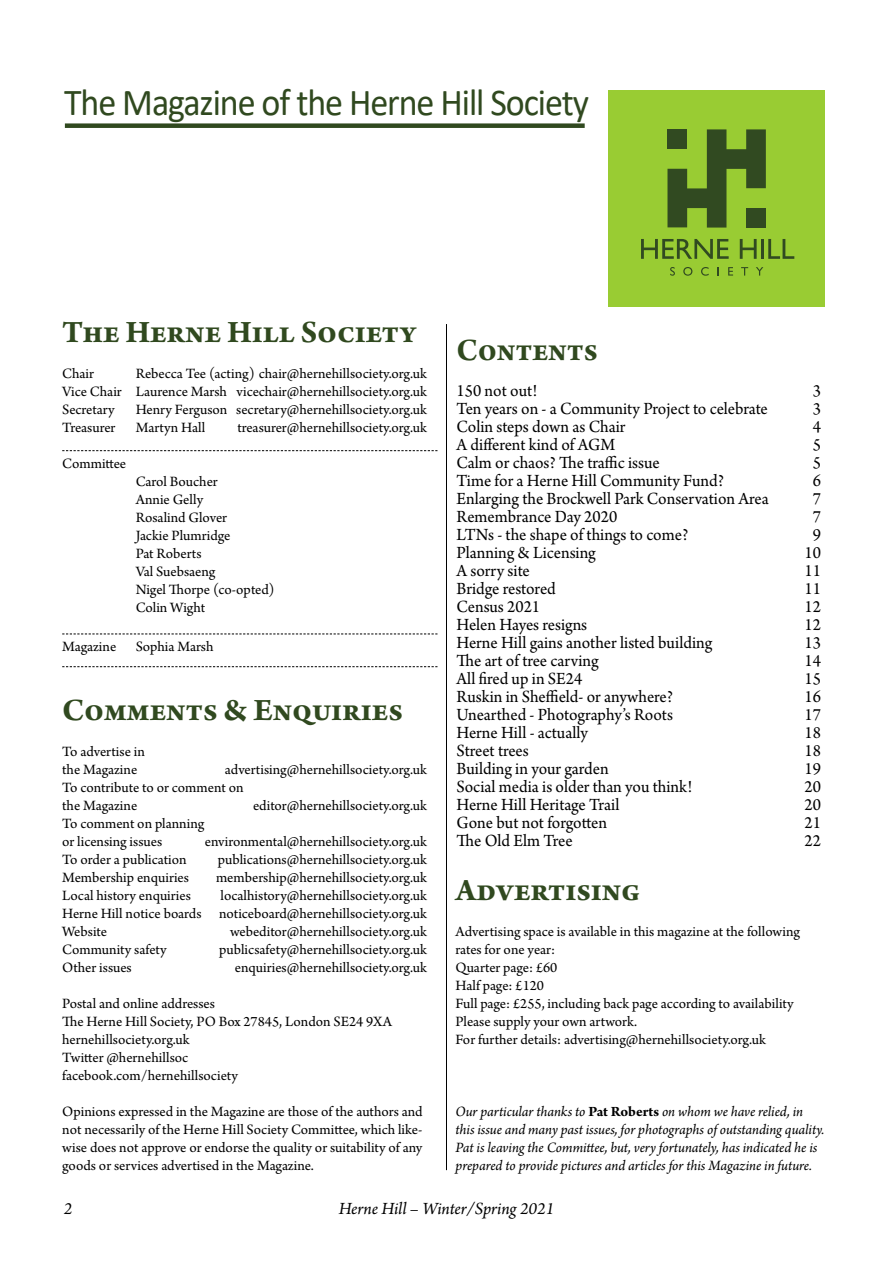
<style>
.page{position:relative;width:893px;height:1263px;background:#fff}
.page>*{position:absolute;margin:0;border:0;box-sizing:border-box;transform-origin:0 0}
.t1{font:38.1px "Calibri";letter-spacing:-.03em;color:#30491f;scale:.94 1}
.t2{font:700 33px "Arno Pro";color:#30491f}
.t3{font:700 33px "Arno Pro";color:#30491f;scale:.96 1}
.t4{font:18px "Arno Pro";color:#000;scale:.96 1}
.t5{font:italic 18px "Arno Pro";letter-spacing:-.005em;color:#000}
.t6{font:15px/18px "Arno Pro";color:#000}
.t7{font:italic 15px/18px "Arno Pro";letter-spacing:-.005em;color:#000}
.s1{font-weight:700;font-style:normal}
</style>
<div class="page">
<svg style="left:62px;top:450px;width:375px;height:1px"></svg>
<svg style="left:62px;top:634px;width:375px;height:1px"></svg>
<svg style="left:62px;top:666px;width:375px;height:1px"></svg>
<div style="left:608px;top:90px;width:217px;height:216px;background:#9c3"></div>
<svg style="left:667px;top:129px;width:99px;height:99px"></svg>
<svg style="left:641px;top:239px;width:88px;height:20px"></svg>
<svg style="left:740px;top:239px;width:17px;height:20px"></svg>
<hr style="left:761px;top:239px;width:3px;height:20px;background:#314a21">
<svg style="left:768px;top:239px;width:26px;height:20px"></svg>
<svg style="left:670px;top:267px;width:5px;height:9px"></svg>
<svg style="left:683px;top:267px;width:9px;height:9px"></svg>
<svg style="left:701px;top:267px;width:8px;height:9px"></svg>
<svg style="left:728px;top:267px;width:5px;height:9px"></svg>
<svg style="left:741px;top:267px;width:7px;height:9px"></svg>
<svg style="left:756px;top:267px;width:7px;height:9px"></svg>
<hr style="left:446px;top:324px;width:1px;height:846px;background:#000">
<div style="left:65px;top:123px;width:520px;height:5px;background:#30491f"></div>
<h1 class="t1" style="left:64px;top:76px;width:560px">The Magazine of the Herne Hill Society</h1>
<h2 class="t2" style="left:62px;top:313px;width:356px">The Herne Hill Society</h2>
<p class="t6" style="left:62px;top:365px;width:33px">Chair</p>
<p class="t6" style="left:62px;top:365px;width:366px;text-align:justify;text-indent:73px">Rebecca Tee (acting) chair@hernehillsociety.org.uk Vice Chair Laurence Marsh vicechair@hernehillsociety.org.uk Secretary</p>
<p class="t6" style="left:136px;top:401px;width:292px">Henry Ferguson secretary@hernehillsociety.org.uk</p>
<p class="t6" style="left:62px;top:419px;width:55px">Treasurer</p>
<p class="t6" style="left:136px;top:419px;width:71px">Martyn Hall</p>
<p class="t6" style="left:237px;top:419px;width:191px">treasurer@hernehillsociety.org.uk</p>
<p class="t6" style="left:62px;top:455px;width:66px">Committee</p>
<p class="t6" style="left:136px;top:473px;width:140px">Carol Boucher<br>Annie Gelly<br>Rosalind Glover<br>Jackie Plumridge<br>Pat Roberts<br>Val Suebsaeng<br>Nigel Thorpe (co-opted)<br>Colin Wight</p>
<p class="t6" style="left:62px;top:639px;width:56px">Magazine</p>
<p class="t6" style="left:136px;top:639px;width:79px">Sophia Marsh</p>
<h2 class="t2" style="left:62px;top:691px;width:343px">Comments &amp; Enquiries</h2>
<p class="t6" style="left:62px;top:743px;width:84px">To advertise in the Magazine</p>
<p class="t6" style="left:62px;top:761px;width:366px;text-indent:163px">advertising@hernehillsociety.org.uk<br>To contribute to or comment on<br>the Magazine</p>
<p class="t6" style="left:253px;top:797px;width:175px">editor@hernehillsociety.org.uk</p>
<p class="t6" style="left:62px;top:815px;width:144px">To comment on planning or licensing issues</p>
<p class="t6" style="left:205px;top:833px;width:223px">environmental@hernehillsociety.org.uk</p>
<p class="t6" style="left:62px;top:851px;width:126px">To order a publication</p>
<p class="t6" style="left:218px;top:851px;width:210px">publications@hernehillsociety.org.uk</p>
<p class="t6" style="left:62px;top:869px;width:128px">Membership enquiries</p>
<p class="t6" style="left:216px;top:869px;width:212px">membership@hernehillsociety.org.uk</p>
<p class="t6" style="left:62px;top:887px;width:130px">Local history enquiries</p>
<p class="t6" style="left:62px;top:887px;width:366px;text-align:justify;text-indent:158px">localhistory@hernehillsociety.org.uk Herne Hill notice boards noticeboard@hernehillsociety.org.uk Website</p>
<p class="t6" style="left:230px;top:923px;width:198px">webeditor@hernehillsociety.org.uk</p>
<p class="t6" style="left:62px;top:941px;width:106px">Community safety</p>
<p class="t6" style="left:219px;top:941px;width:209px">publicsafety@hernehillsociety.org.uk</p>
<p class="t6" style="left:62px;top:959px;width:71px">Other issues</p>
<p class="t6" style="left:235px;top:959px;width:193px">enquiries@hernehillsociety.org.uk</p>
<p class="t6" style="left:62px;top:995px;width:331px">Postal and online addresses<br>The Herne Hill Society, PO Box 27845, London SE24 9XA hernehillsociety.org.uk<br>Twitter @hernehillsoc<br>facebook.com/hernehillsociety</p>
<p class="t6" style="left:62px;top:1103px;width:362px;text-align:justify">Opinions expressed in the Magazine are those of the authors and not necessarily of the Herne Hill Society Committee, which like&shy;wise does not approve or endorse the quality or suitability of any goods or services advertised in the Magazine.</p>
<h2 class="t3" style="left:457px;top:331px;width:149px">Contents</h2>
<p class="t4" style="left:457px;top:380px;width:86px">150 not out!</p>
<p class="t4" style="left:813px;top:380px;width:10px">3</p>
<p class="t4" style="left:457px;top:398px;width:326px">Ten years on - a Community Project to celebrate</p>
<p class="t4" style="left:813px;top:398px;width:10px">3</p>
<p class="t4" style="left:457px;top:416px;width:177px">Colin steps down as Chair</p>
<p class="t4" style="left:813px;top:416px;width:10px">4</p>
<p class="t4" style="left:457px;top:434px;width:167px">A different kind of AGM</p>
<p class="t4" style="left:813px;top:434px;width:10px">5</p>
<p class="t4" style="left:457px;top:452px;width:213px">Calm or chaos? The traffic issue</p>
<p class="t4" style="left:813px;top:452px;width:10px">5</p>
<p class="t4" style="left:457px;top:470px;width:280px">Time for a Herne Hill Community Fund?</p>
<p class="t4" style="left:813px;top:470px;width:10px">6</p>
<p class="t4" style="left:457px;top:488px;width:327px">Enlarging the Brockwell Park Conservation Area</p>
<p class="t4" style="left:813px;top:488px;width:10px">7</p>
<p class="t4" style="left:457px;top:506px;width:169px">Remembrance Day 2020</p>
<p class="t4" style="left:813px;top:506px;width:10px">7</p>
<p class="t4" style="left:457px;top:524px;width:243px">LTNs - the shape of things to come?</p>
<p class="t4" style="left:813px;top:524px;width:10px">9</p>
<p class="t4" style="left:457px;top:542px;width:147px">Planning &amp; Licensing</p>
<p class="t4" style="left:805px;top:542px;width:19px">10</p>
<p class="t4" style="left:457px;top:560px;width:78px">A sorry site</p>
<p class="t4" style="left:805px;top:560px;width:19px">11</p>
<p class="t4" style="left:457px;top:578px;width:105px">Bridge restored</p>
<p class="t4" style="left:805px;top:578px;width:19px">11</p>
<p class="t4" style="left:457px;top:596px;width:89px">Census 2021</p>
<p class="t4" style="left:805px;top:596px;width:19px">12</p>
<p class="t4" style="left:457px;top:614px;width:138px">Helen Hayes resigns</p>
<p class="t4" style="left:805px;top:614px;width:19px">12</p>
<p class="t4" style="left:457px;top:632px;width:268px">Herne Hill gains another listed building</p>
<p class="t4" style="left:805px;top:632px;width:19px">13</p>
<p class="t4" style="left:457px;top:650px;width:150px">The art of tree carving</p>
<p class="t4" style="left:805px;top:650px;width:19px">14</p>
<p class="t4" style="left:457px;top:668px;width:133px">All fired up in SE24</p>
<p class="t4" style="left:805px;top:668px;width:19px">15</p>
<p class="t4" style="left:457px;top:686px;width:227px">Ruskin in Sheffield- or anywhere?</p>
<p class="t4" style="left:805px;top:686px;width:19px">16</p>
<p class="t4" style="left:457px;top:704px;width:227px">Unearthed - Photography’s Roots</p>
<p class="t4" style="left:805px;top:704px;width:19px">17</p>
<p class="t4" style="left:457px;top:722px;width:139px">Herne Hill - actually</p>
<p class="t4" style="left:805px;top:722px;width:19px">18</p>
<p class="t4" style="left:457px;top:740px;width:77px">Street trees</p>
<p class="t4" style="left:805px;top:740px;width:19px">18</p>
<p class="t4" style="left:457px;top:758px;width:160px">Building in your garden</p>
<p class="t4" style="left:805px;top:758px;width:19px">19</p>
<p class="t4" style="left:457px;top:776px;width:247px">Social media is older than you think!</p>
<p class="t4" style="left:805px;top:776px;width:19px">20</p>
<p class="t4" style="left:457px;top:794px;width:171px">Herne Hill Heritage Trail</p>
<p class="t4" style="left:805px;top:794px;width:19px">20</p>
<p class="t4" style="left:457px;top:812px;width:158px">Gone but not forgotten</p>
<p class="t4" style="left:805px;top:812px;width:19px">21</p>
<p class="t4" style="left:457px;top:830px;width:123px">The Old Elm Tree</p>
<p class="t4" style="left:805px;top:830px;width:19px">22</p>
<h2 class="t2" style="left:455px;top:871px;width:186px">Advertising</h2>
<p class="t6" style="left:455px;top:923px;width:346px">Advertising space is available in this magazine at the following rates for one year:<br>Quarter page: £60<br>Half page: £120<br>Full page: £255, including back page according to availability Please supply your own artwork.<br>For further details: advertising@hernehillsociety.org.uk</p>
<p class="t7" style="left:455px;top:1103px;width:370px">Our particular thanks to <span class="s1">Pat Roberts</span> on whom we have relied, in this issue and many past issues, for photographs of outstanding quality.<br>Pat is leaving the Committee, but, very fortunately, has indicated he is prepared to provide pictures and articles for this Magazine in future.</p>
<p class="t5" style="left:64px;top:1198px;width:10px">2</p>
<p class="t5" style="left:339px;top:1198px;width:217px">Herne Hill – Winter/Spring 2021</p>
</div>
